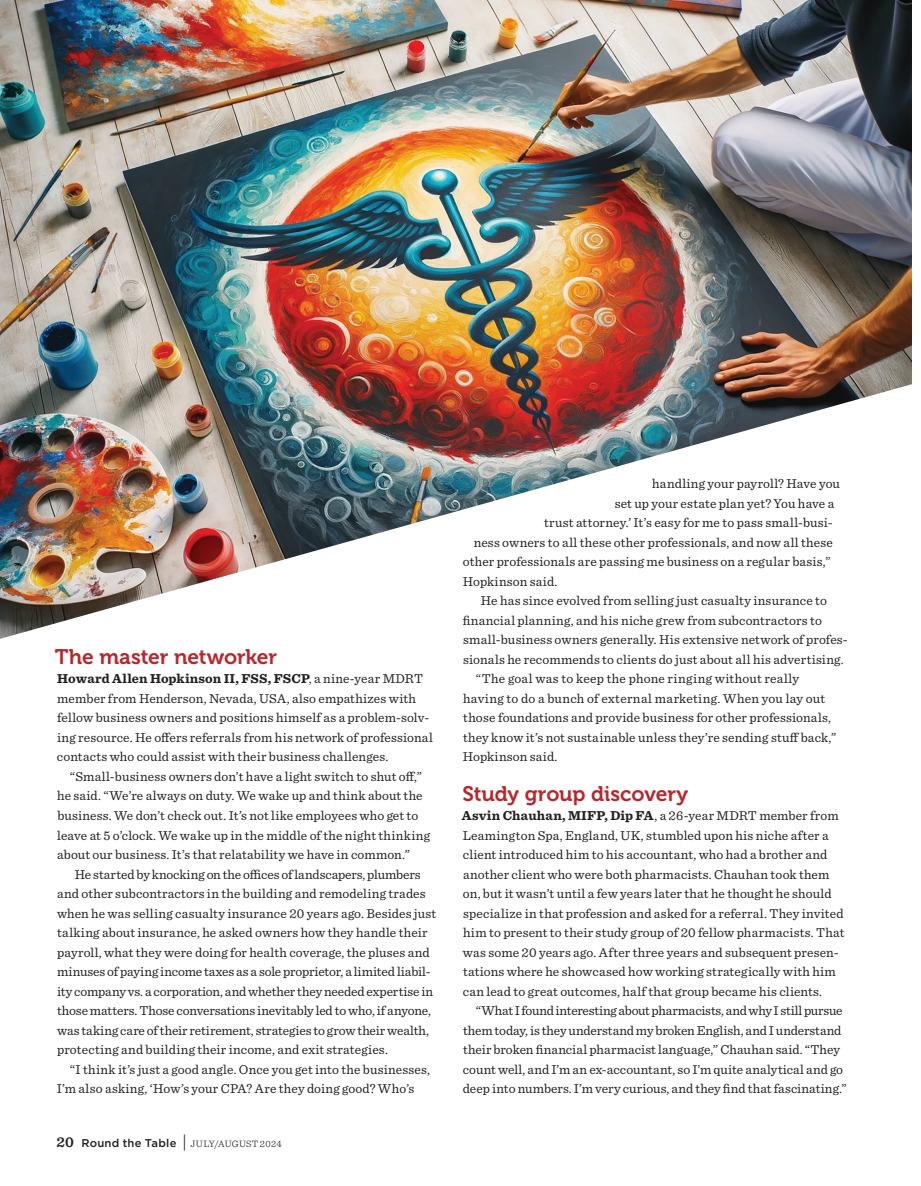
<style>
.page{position:relative;width:921px;height:1186px;background:#fff}
.page>*{position:absolute;margin:0;border:0;box-sizing:border-box;transform-origin:0 0}
.t1{font:21px "Museo 700";letter-spacing:-.005em;color:#b7282e}
.t2{font:13.5px/19.5px "Sentinel";letter-spacing:.01em;color:#231f20}
.t3{font:300 9.75px "Sentinel";letter-spacing:.015em;color:#231f20}
.s1{font-weight:700}
.s2{font-weight:600;font-size:15px}
.s3{font-family:"Gotham";font-weight:500;font-size:11.25px}
.s4{font-size:18px}
</style>
<div class="page">
<img style="left:0;top:0;width:911px;height:639px">
<h1 class="t1" style="left:55px;top:645px;width:224px">The master networker</h1>
<p class="t2" style="left:57px;top:668px;width:377px"><span class="s1">Howard Allen Hopkinson II, FSS, FSCP</span>, a nine-year MDRT member from Henderson, Nevada, USA, also empathizes with fellow business owners and positions himself as a problem-solv&shy;ing resource. He offers referrals from his network of professional contacts who could assist with their business challenges.</p>
<p class="t2" style="left:57px;top:766px;width:374px;text-indent:13px">“Small-business owners don’t have a light switch to shut off,” he said. “We’re always on duty. We wake up and think about the business. We don’t check out. It’s not like employees who get to leave at 5 o’clock. We wake up in the middle of the night thinking about our business. It’s that relatability we have in common.”</p>
<p class="t2" style="left:57px;top:863px;width:381px;text-indent:18px">He started by knocking on the offices of landscapers, plumbers and other subcontractors in the building and remodeling trades when he was selling casualty insurance 20 years ago. Besides just talking about insurance, he asked owners how they handle their payroll, what they were doing for health coverage, the pluses and minuses of paying income taxes as a sole proprietor, a limited liabil&shy;ity company vs. a corporation, and whether they needed expertise in those matters. Those conversations inevitably led to who, if anyone, was taking care of their retirement, strategies to grow their wealth, protecting and building their income, and exit strategies.</p>
<p class="t2" style="left:57px;top:1058px;width:375px;text-indent:13px">“I think it’s just a good angle. Once you get into the businesses,<br>I’m also asking, ‘How’s your CPA? Are they doing good? Who’s</p>
<p class="t3" style="left:56px;top:1136px;width:227px"><span class="s2">20</span> <span class="s3">Round the Table</span> <span class="s4">|</span> JULY/AUGUST 2024</p>
<p class="t2" style="left:652px;top:473px;width:189px">handling your payroll? Have you</p>
<p class="t2" style="left:614px;top:493px;width:221px">set up your estate plan yet? You have a</p>
<p class="t2" style="left:544px;top:512px;width:290px">trust attorney.’ It’s easy for me to pass small-busi-</p>
<p class="t2" style="left:473px;top:531px;width:360px">ness owners to all these other professionals, and now all these</p>
<p class="t2" style="left:463px;top:551px;width:369px">other professionals are passing me business on a regular basis,”</p>
<p class="t2" style="left:462px;top:570px;width:96px">Hopkinson said.</p>
<p class="t2" style="left:480px;top:590px;width:348px">He has since evolved from selling just casualty insurance to</p>
<p class="t2" style="left:462px;top:609px;width:361px">financial planning, and his niche grew from subcontractors to</p>
<p class="t2" style="left:463px;top:629px;width:386px">small-business owners generally. His extensive network of profes-</p>
<p class="t2" style="left:463px;top:648px;width:382px">sionals he recommends to clients do just about all his advertising.</p>
<p class="t2" style="left:476px;top:668px;width:325px">“The goal was to keep the phone ringing without really</p>
<p class="t2" style="left:463px;top:687px;width:363px">having to do a bunch of external marketing. When you lay out</p>
<p class="t2" style="left:463px;top:707px;width:369px">those foundations and provide business for other professionals,</p>
<p class="t2" style="left:463px;top:726px;width:375px">they know it’s not sustainable unless they’re sending stuff back,”</p>
<p class="t2" style="left:462px;top:746px;width:96px">Hopkinson said.</p>
<h1 class="t1" style="left:462px;top:781px;width:227px">Study group discovery</h1>
<p class="t2" style="left:462px;top:805px;width:384px"><span class="s1">Asvin Chauhan, MIFP, Dip FA</span>, a 26-year MDRT member from Leamington Spa, England, UK, stumbled upon his niche after a client introduced him to his accountant, who had a brother and another client who were both pharmacists. Chauhan took them on, but it wasn’t until a few years later that he thought he should specialize in that profession and asked for a referral. They invited him to present to their study group of 20 fellow pharmacists. That was some 20 years ago. After three years and subsequent presen&shy;tations where he showcased how working strategically with him can lead to great outcomes, half that group became his clients.</p>
<p class="t2" style="left:463px;top:1000px;width:385px;text-indent:13px">“What I found interesting about pharmacists, and why I still pursue them today, is they understand my broken English, and I understand their broken financial pharmacist language,” Chauhan said. “They count well, and I’m an ex-accountant, so I’m quite analytical and go deep into numbers. I’m very curious, and they find that fascinating.”</p>
</div>
